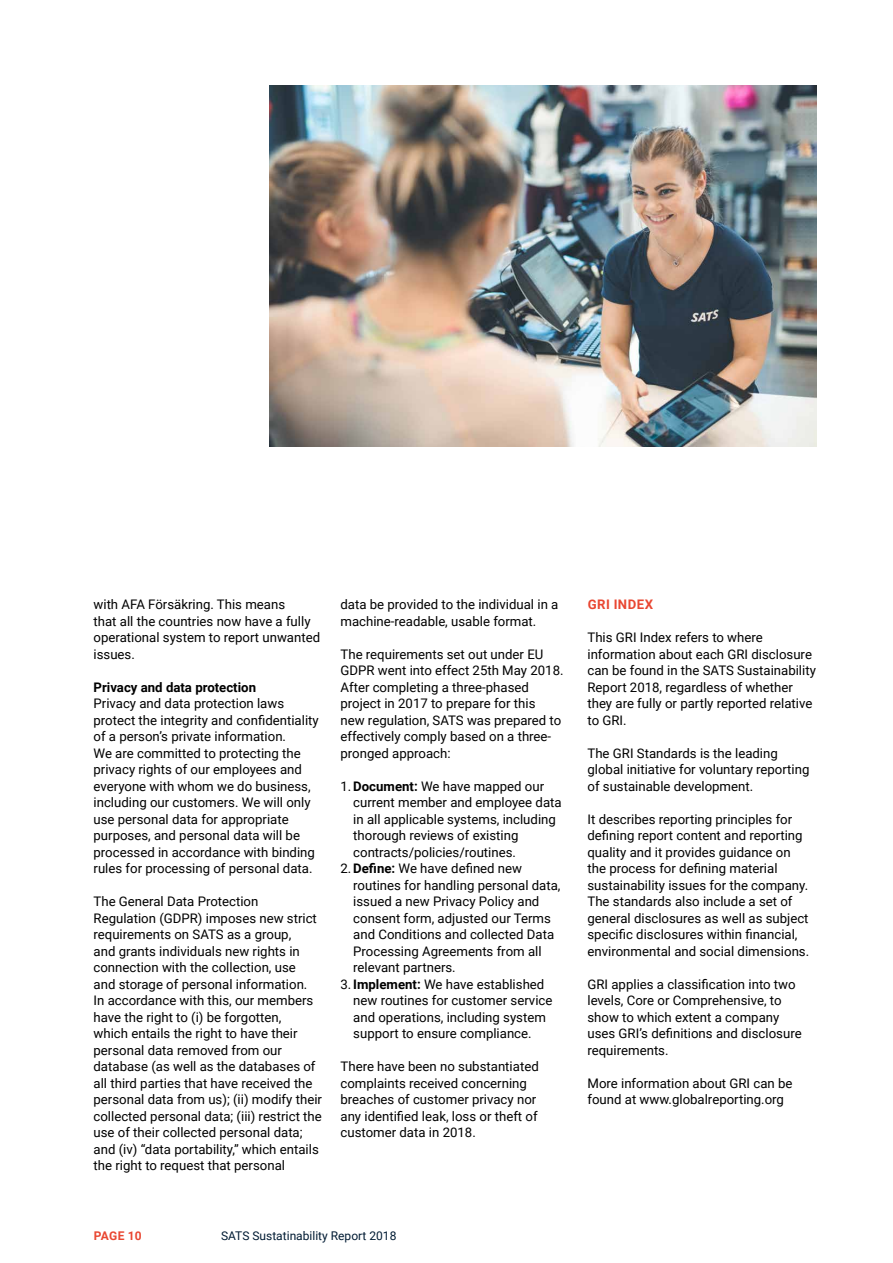
<style>
.page{position:relative;width:893px;height:1263px;background:#fff}
.page>*{position:absolute;margin:0;border:0;box-sizing:border-box;transform-origin:0 0}
.t1{font:13.2px/16.5px "Roboto";color:#000}
.t2{font:700 13.2px "Roboto";color:#000}
.t3{font:700 13.2px "Roboto";letter-spacing:.035em;color:#e94732}
.t4{font:12px "Roboto";color:#001b33}
.t5{font:700 12px "Roboto";letter-spacing:.01em;color:#e94732}
.s1{font-weight:700}
</style>
<div class="page">
<img style="left:269px;top:85px;width:547px;height:362px">
<p class="t1" style="left:94px;top:596px;width:228px">with AFA Försäkring. This means<br>that all the countries now have a fully operational system to report unwanted issues.</p>
<p class="t2" style="left:94px;top:678px;width:164px">Privacy and data protection</p>
<p class="t1" style="left:94px;top:695px;width:227px">Privacy and data protection laws protect the integrity and confidentiality of a person’s private information.<br>We are committed to protecting the privacy rights of our employees and everyone with whom we do business, including our customers. We will only use personal data for appropriate purposes, and personal data will be processed in accordance with binding rules for processing of personal data.</p>
<p class="t1" style="left:94px;top:893px;width:230px">The General Data Protection Regulation (GDPR) imposes new strict requirements on SATS as a group,<br>and grants individuals new rights in connection with the collection, use<br>and storage of personal information.<br>In accordance with this, our members have the right to (i) be forgotten,<br>which entails the right to have their personal data removed from our database (as well as the databases of all third parties that have received the personal data from us); (ii) modify their collected personal data; (iii) restrict the use of their collected personal data; and (iv) “data portability,” which entails the right to request that personal</p>
<p class="t1" style="left:340px;top:596px;width:219px">data be provided to the individual in a machine-readable, usable format.</p>
<p class="t1" style="left:340px;top:645px;width:225px">The requirements set out under EU<br>GDPR went into effect 25th May 2018.<br>After completing a three-phased project in 2017 to prepare for this<br>new regulation, SATS was prepared to effectively comply based on a three&shy;pronged approach:</p>
<p class="t1" style="left:340px;top:777px;width:205px">1.<span class="s1">Document:</span> We have mapped our</p>
<p class="t1" style="left:353px;top:794px;width:210px">current member and employee data</p>
<p class="t1" style="left:353px;top:810px;width:204px">in all applicable systems, including</p>
<p class="t1" style="left:353px;top:827px;width:167px">thorough reviews of existing</p>
<p class="t1" style="left:353px;top:843px;width:164px">contracts/policies/routines.</p>
<p class="t1" style="left:340px;top:860px;width:183px">2.<span class="s1">Define:</span> We have defined new</p>
<p class="t1" style="left:353px;top:876px;width:209px">routines for handling personal data,</p>
<p class="t1" style="left:353px;top:893px;width:188px">issued a new Privacy Policy and</p>
<p class="t1" style="left:353px;top:909px;width:199px">consent form, adjusted our Terms</p>
<p class="t1" style="left:353px;top:926px;width:202px">and Conditions and collected Data</p>
<p class="t1" style="left:353px;top:942px;width:190px">Processing Agreements from all</p>
<p class="t1" style="left:353px;top:959px;width:104px">relevant partners.</p>
<p class="t1" style="left:340px;top:975px;width:205px">3.<span class="s1">Implement:</span> We have established</p>
<p class="t1" style="left:353px;top:992px;width:201px">new routines for customer service</p>
<p class="t1" style="left:353px;top:1008px;width:194px">and operations, including system</p>
<p class="t1" style="left:353px;top:1025px;width:180px">support to ensure compliance.</p>
<p class="t1" style="left:340px;top:1058px;width:200px">There have been no substantiated complaints received concerning breaches of customer privacy nor any identified leak, loss or theft of customer data in 2018.</p>
<p class="t5" style="left:94px;top:1227px;width:49px">PAGE 10</p>
<p class="t4" style="left:221px;top:1227px;width:177px">SATS Sustatinability Report 2018</p>
<p class="t3" style="left:588px;top:595px;width:67px">GRI INDEX</p>
<p class="t1" style="left:587px;top:629px;width:230px">This GRI Index refers to where information about each GRI disclosure can be found in the SATS Sustainability<br>Report 2018, regardless of whether they are fully or partly reported relative to GRI.</p>
<p class="t1" style="left:587px;top:744px;width:223px">The GRI Standards is the leading global initiative for voluntary reporting of sustainable development.</p>
<p class="t1" style="left:587px;top:810px;width:223px">It describes reporting principles for defining report content and reporting quality and it provides guidance on the process for defining material sustainability issues for the company.<br>The standards also include a set of general disclosures as well as subject specific disclosures within financial, environmental and social dimensions.</p>
<p class="t1" style="left:587px;top:975px;width:216px">GRI applies a classification into two levels, Core or Comprehensive, to show to which extent a company uses GRI’s definitions and disclosure requirements.</p>
<p class="t1" style="left:587px;top:1074px;width:207px">More information about GRI can be found at www.globalreporting.org</p>
</div>
